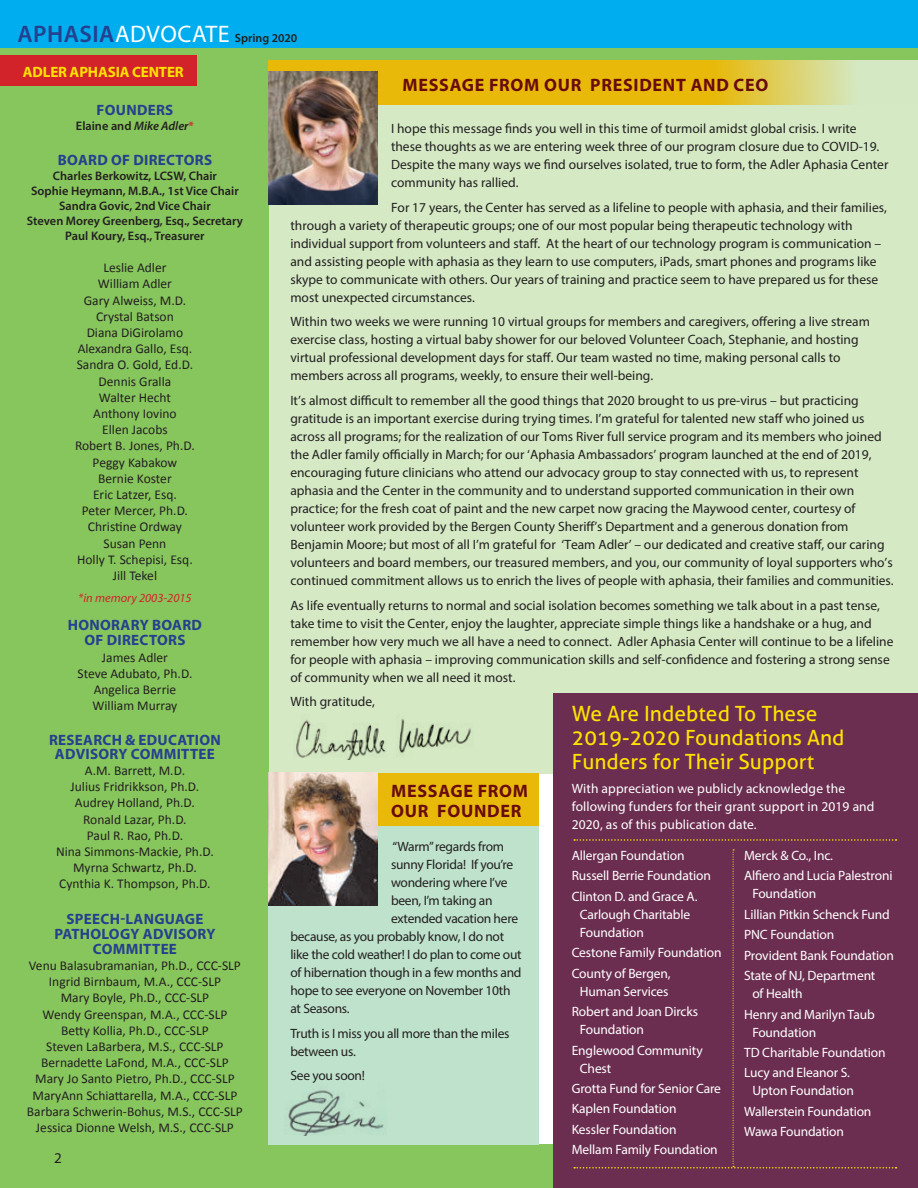
<style>
.page{position:relative;width:918px;height:1188px;background:#fff}
.page>*{position:absolute;margin:0;border:0;box-sizing:border-box;transform-origin:0 0}
.t1{font:21px/24px "Aller";color:#ffe100}
.t2{font:700 18px/19.5px "Myriad Pro";letter-spacing:.04em;color:#690b0c}
.t3{font:700 15px/15px "Myriad Pro";letter-spacing:.02em;color:#25408f;text-align:center}
.t4{font:700 15px "Myriad Pro";letter-spacing:-.01em;color:#ffe100}
.t5{font:15px "Myriad Pro";color:#231f20}
.t6{font:13.5px/18px "Myriad Pro";color:#231f20}
.t7{font:13.5px/16.2px "Calibri";color:#231f20;text-align:center}
.t8{font:13.5px/20.4px "Myriad Pro";letter-spacing:-.01em;color:#fff}
.t9{font:13.5px/18px "Myriad Pro";letter-spacing:-.02em;color:#231f20}
.t10{font:13.5px/18px "Myriad Pro";letter-spacing:.01em;color:#fff}
.t11{font:600 12.3px/15px "Myriad Pro";color:#231f20;text-align:center}
.t12{font:italic 12.3px "Myriad Pro";color:#d2232a}
.t13{font:600 12px "Myriad Pro";color:#231f20}
.s1{font-size:24px;color:#25408f}
.s2{font-weight:400;font-size:24px;color:#fff}
.s3{font-style:italic}
.s4{color:#d2232a}
</style>
<div class="page">
<div style="left:0;top:46px;width:918px;height:14px;background:#87c65d"></div>
<div style="left:0;top:0;width:918px;height:48px;background:#00aeef"></div>
<div style="left:0;top:1145px;width:918px;height:43px;background:#87c65d"></div>
<div style="left:235px;top:60px;width:683px;height:714px;background:#d4e9c4"></div>
<div style="left:0;top:54px;width:268px;height:1100px;background:#87c65d"></div>
<div style="left:0;top:56px;width:197px;height:30px;background:#d2232a"></div>
<div style="left:268px;top:774px;width:271px;height:371px;background:#bee2cb"></div>
<svg style="left:268px;top:60px;width:584px;height:44px;background:#e4be20"></svg>
<div style="left:268px;top:774px;width:271px;height:52px;background:#e8b908"></div>
<img style="left:288px;top:1090px;width:96px;height:46px">
<img style="left:268px;top:72px;width:110px;height:133px">
<img style="left:268px;top:773px;width:110px;height:133px">
<div style="left:554px;top:693px;width:364px;height:495px;background:#6b2e50"></div>
<svg style="left:574px;top:839px;width:323px;height:330px"></svg>
<img style="left:296px;top:719px;width:175px;height:40px">
<p class="t13" style="left:18px;top:30px;width:281px"><span class="s1">APHASIA</span><span class="s2">ADVOCATE</span> Spring 2020</p>
<p class="t4" style="left:23px;top:62px;width:162px">ADLER APHASIA CENTER</p>
<h2 class="t2" style="left:403px;top:75px;width:367px">MESSAGE FROM OUR PRESIDENT AND CEO</h2>
<p class="t3" style="left:97px;top:102px;width:78px">FOUNDERS</p>
<p class="t11" style="left:76px;top:118px;width:119px">Elaine and <span class="s3">Mike Adler</span><span class="s4">*</span></p>
<p class="t3" style="left:58px;top:152px;width:156px">BOARD OF DIRECTORS</p>
<p class="t11" style="left:27px;top:168px;width:218px">Charles Berkowitz, LCSW, Chair<br>Sophie Heymann, M.B.A., 1st Vice Chair Sandra Govic, 2nd Vice Chair<br>Steven Morey Greenberg, Esq., Secretary Paul Koury, Esq., Treasurer</p>
<p class="t7" style="left:75px;top:260px;width:121px">Leslie Adler<br>William Adler<br>Gary Alweiss, M.D.<br>Crystal Batson<br>Diana DiGirolamo<br>Alexandra Gallo, Esq.<br>Sandra O. Gold, Ed.D.<br>Dennis Gralla<br>Walter Hecht<br>Anthony Iovino<br>Ellen Jacobs<br>Robert B. Jones, Ph.D.<br>Peggy Kabakow<br>Bernie Koster<br>Eric Latzer, Esq.<br>Peter Mercer, Ph.D.<br>Christine Ordway<br>Susan Penn<br>Holly T. Schepisi, Esq.<br>Jill Tekel</p>
<p class="t12" style="left:78px;top:590px;width:115px">*in memory 2003-2015</p>
<p class="t3" style="left:68px;top:617px;width:136px">HONORARY BOARD<br>OF DIRECTORS</p>
<p class="t7" style="left:77px;top:649px;width:116px">James Adler<br>Steve Adubato, Ph.D.<br>Angelica Berrie<br>William Murray</p>
<p class="t3" style="left:49px;top:733px;width:173px;line-height:13.5px">RESEARCH &amp; EDUCATION<br>ADVISORY COMMITTEE</p>
<p class="t7" style="left:56px;top:763px;width:159px">A.M. Barrett, M.D.<br>Julius Fridrikkson, Ph.D.<br>Audrey Holland, Ph.D.<br>Ronald Lazar, Ph.D.<br>Paul R. Rao, Ph.D.<br>Nina Simmons-Mackie, Ph.D.<br>Myrna Schwartz, Ph.D.<br>Cynthia K. Thompson, Ph.D.</p>
<p class="t3" style="left:54px;top:911px;width:163px">SPEECH-LANGUAGE<br>PATHOLOGY ADVISORY<br>COMMITTEE</p>
<p class="t7" style="left:27px;top:957px;width:218px">Venu Balasubramanian, Ph.D., CCC-SLP Ingrid Birnbaum, M.A., CCC-SLP<br>Mary Boyle, Ph.D., CCC-SLP<br>Wendy Greenspan, M.A., CCC-SLP Betty Kollia, Ph.D., CCC-SLP<br>Steven LaBarbera, M.S., CCC-SLP Bernadette LaFond, M.A., CCC-SLP Mary Jo Santo Pietro, Ph.D., CCC-SLP MaryAnn Schiattarella, M.A., CCC-SLP Barbara Schwerin-Bohus, M.S., CCC-SLP Jessica Dionne Welsh, M.S., CCC-SLP</p>
<p class="t5" style="left:54px;top:1149px;width:9px">2</p>
<p class="t6" style="left:391px;top:119px;width:499px">I hope this message finds you well in this time of turmoil amidst global crisis. I write these thoughts as we are entering week three of our program closure due to COVID-19.<br>Despite the many ways we find ourselves isolated, true to form, the Adler Aphasia Center community has rallied.</p>
<p class="t6" style="left:290px;top:198px;width:598px;text-indent:101px">For 17 years, the Center has served as a lifeline to people with aphasia, and their families, through a variety of therapeutic groups; one of our most popular being therapeutic technology with individual support from volunteers and staff. At the heart of our technology program is communication – and assisting people with aphasia as they learn to use computers, iPads, smart phones and programs like skype to communicate with others. Our years of training and practice seem to have prepared us for these most unexpected circumstances.</p>
<p class="t6" style="left:290px;top:313px;width:581px">Within two weeks we were running 10 virtual groups for members and caregivers, offering a live stream exercise class, hosting a virtual baby shower for our beloved Volunteer Coach, Stephanie, and hosting virtual professional development days for staff. Our team wasted no time, making personal calls to members across all programs, weekly, to ensure their well-being.</p>
<p class="t6" style="left:290px;top:391px;width:605px">It’s almost difficult to remember all the good things that 2020 brought to us pre-virus – but practicing gratitude is an important exercise during trying times. I’m grateful for talented new staff who joined us across all programs; for the realization of our Toms River full service program and its members who joined the Adler family officially in March; for our ‘Aphasia Ambassadors’ program launched at the end of 2019, encouraging future clinicians who attend our advocacy group to stay connected with us, to represent aphasia and the Center in the community and to understand supported communication in their own practice; for the fresh coat of paint and the new carpet now gracing the Maywood center, courtesy of volunteer work provided by the Bergen County Sheriff’s Department and a generous donation from Benjamin Moore; but most of all I’m grateful for ‘Team Adler’ – our dedicated and creative staff, our caring volunteers and board members, our treasured members, and you, our community of loyal supporters who’s continued commitment allows us to enrich the lives of people with aphasia, their families and communities.</p>
<p class="t6" style="left:290px;top:596px;width:605px">As life eventually returns to normal and social isolation becomes something we talk about in a past tense, take time to visit the Center, enjoy the laughter, appreciate simple things like a handshake or a hug, and remember how very much we all have a need to connect. Adler Aphasia Center will continue to be a lifeline for people with aphasia – improving communication skills and self-confidence and fostering a strong sense of community when we all need it most.</p>
<p class="t6" style="left:290px;top:693px;width:86px">With gratitude,</p>
<h1 class="t1" style="left:572px;top:701px;width:274px">We Are Indebted To These<br>2019-2020 Foundations And<br>Funders for Their Support</h1>
<p class="t10" style="left:572px;top:780px;width:304px">With appreciation we publicly acknowledge the following funders for their grant support in 2019 and<br>2020, as of this publication date.</p>
<p class="t8" style="left:572px;top:845px;width:141px">Allergan Foundation<br>Russell Berrie Foundation<br>Clinton D. and Grace A.</p>
<p class="t8" style="left:580px;top:905px;width:112px;line-height:18px">Carlough Charitable<br>Foundation</p>
<p class="t8" style="left:572px;top:942px;width:151px">Cestone Family Foundation<br>County of Bergen,</p>
<p class="t8" style="left:572px;top:981px;width:128px;text-indent:8px">Human Services<br>Robert and Joan Dircks</p>
<p class="t8" style="left:572px;top:1019px;width:132px;text-indent:8px">Foundation<br>Englewood Community</p>
<p class="t8" style="left:572px;top:1058px;width:151px;text-indent:8px">Chest<br>Grotta Fund for Senior Care<br>Kaplen Foundation<br>Kessler Foundation<br>Mellam Family Foundation</p>
<h2 class="t2" style="left:391px;top:781px;width:138px">MESSAGE FROM<br>OUR FOUNDER</h2>
<p class="t9" style="left:393px;top:837px;width:113px">“Warm” regards from</p>
<p class="t9" style="left:391px;top:855px;width:124px">sunny Florida! If you’re</p>
<p class="t9" style="left:391px;top:873px;width:118px">wondering where I’ve</p>
<p class="t9" style="left:391px;top:891px;width:103px">been, I’m taking an</p>
<p class="t9" style="left:391px;top:909px;width:129px">extended vacation here</p>
<p class="t9" style="left:290px;top:927px;width:215px">because, as you probably know, I do not</p>
<p class="t9" style="left:290px;top:945px;width:233px">like the cold weather! I do plan to come out</p>
<p class="t9" style="left:290px;top:963px;width:233px">of hibernation though in a few months and</p>
<p class="t9" style="left:290px;top:981px;width:222px">hope to see everyone on November 10th</p>
<p class="t9" style="left:290px;top:999px;width:61px">at Seasons.</p>
<p class="t9" style="left:290px;top:1024px;width:221px">Truth is I miss you all more than the miles between us.</p>
<p class="t9" style="left:290px;top:1067px;width:76px">See you soon!</p>
<p class="t8" style="left:744px;top:845px;width:150px">Merck &amp; Co., Inc.<br>Alfiero and Lucia Palestroni</p>
<p class="t8" style="left:744px;top:883px;width:151px;text-indent:8px">Foundation<br>Lillian Pitkin Schenck Fund<br>PNC Foundation<br>Provident Bank Foundation<br>State of NJ, Department</p>
<p class="t8" style="left:744px;top:983px;width:132px;text-indent:8px">of Health<br>Henry and Marilyn Taub</p>
<p class="t8" style="left:744px;top:1022px;width:143px;text-indent:8px">Foundation<br>TD Charitable Foundation<br>Lucy and Eleanor S.</p>
<p class="t8" style="left:744px;top:1080px;width:129px;text-indent:8px">Upton Foundation<br>Wallerstein Foundation<br>Wawa Foundation</p>
</div>
